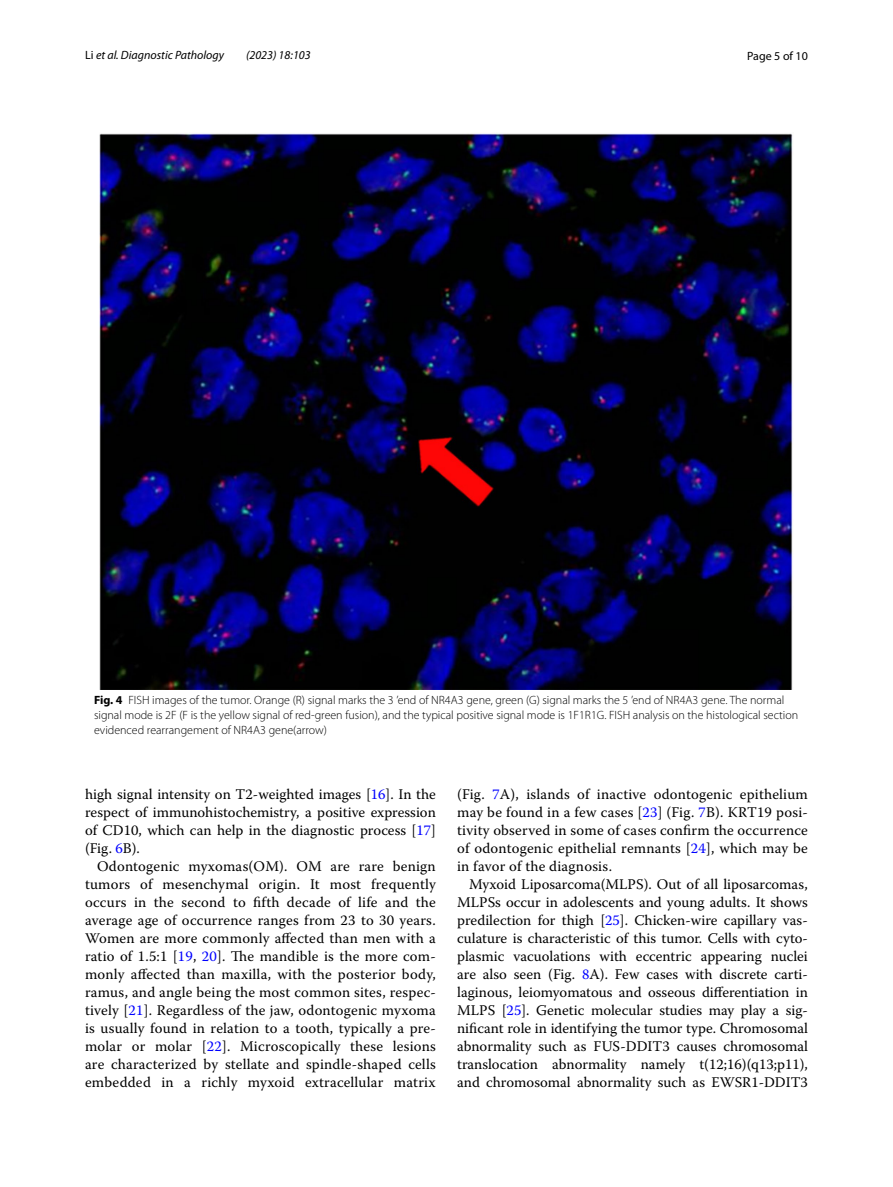
<style>
.page{position:relative;width:893px;height:1187px;background:#fff}
.page>*{position:absolute;margin:0;border:0;box-sizing:border-box;transform-origin:0 0}
.t1{font:14.7px/18px "Warnock Pro";letter-spacing:.005em;color:#000;text-align:justify}
.t2{font:300 12px/15px "Myriad Pro";color:#000}
.t3{font:italic 12px "Myriad Pro";color:#000}
.t4{font:12px "Myriad Pro";color:#000}
.s1{font-style:normal}
.s2{font-weight:700}
.s3{color:#00f}
</style>
<div class="page">
<img style="left:99px;top:133px;width:695px;height:556px">
<p class="t3" style="left:85px;top:48px;width:141px"><span class="s1">Li</span> et al. Diagnostic Pathology</p>
<p class="t3" style="left:246px;top:48px;width:66px">(2023) 18:103</p>
<p class="t4" style="left:747px;top:48px;width:62px">Page 5 of 10</p>
<p class="t2" style="left:94px;top:693px;width:706px"><span class="s2">Fig. 4</span> FISH images of the tumor. Orange (R) signal marks the 3 ’end of NR4A3 gene, green (G) signal marks the 5 ’end of NR4A3 gene. The normal signal mode is 2F (F is the yellow signal of red-green fusion), and the typical positive signal mode is 1F1R1G. FISH analysis on the histological section evidenced rearrangement of NR4A3 gene(arrow)</p>
<p class="t1" style="left:85px;top:785px;width:352px">high signal intensity on T2-weighted images [<span class="s3">16</span>]. In the respect of immunohistochemistry, a positive expression of CD10, which can help in the diagnostic process [<span class="s3">17</span>] (Fig. <span class="s3">6</span>B).</p>
<p class="t1" style="left:85px;top:857px;width:352px;text-indent:12px">Odontogenic myxomas(OM). OM are rare benign tumors of mesenchymal origin. It most frequently occurs in the second to fifth decade of life and the average age of occurrence ranges from 23 to 30 years.<br>Women are more commonly affected than men with a ratio of 1.5:1 [<span class="s3">19</span>, <span class="s3">20</span>]. The mandible is the more com&shy;monly affected than maxilla, with the posterior body, ramus, and angle being the most common sites, respec&shy;tively [<span class="s3">21</span>]. Regardless of the jaw, odontogenic myxoma is usually found in relation to a tooth, typically a pre&shy;molar or molar [<span class="s3">22</span>]. Microscopically these lesions are characterized by stellate and spindle-shaped cells embedded in a richly myxoid extracellular matrix</p>
<p class="t1" style="left:457px;top:785px;width:352px">(Fig. <span class="s3">7</span>A), islands of inactive odontogenic epithelium may be found in a few cases [<span class="s3">23</span>] (Fig. <span class="s3">7</span>B). KRT19 posi&shy;tivity observed in some of cases confirm the occurrence of odontogenic epithelial remnants [<span class="s3">24</span>], which may be in favor of the diagnosis.</p>
<p class="t1" style="left:457px;top:875px;width:352px;text-indent:12px">Myxoid Liposarcoma(MLPS). Out of all liposarcomas, MLPSs occur in adolescents and young adults. It shows predilection for thigh [<span class="s3">25</span>]. Chicken-wire capillary vas&shy;culature is characteristic of this tumor. Cells with cyto&shy;plasmic vacuolations with eccentric appearing nuclei are also seen (Fig. <span class="s3">8</span>A). Few cases with discrete carti&shy;laginous, leiomyomatous and osseous differentiation in MLPS [<span class="s3">25</span>]. Genetic molecular studies may play a sig&shy;nificant role in identifying the tumor type. Chromosomal abnormality such as FUS-DDIT3 causes chromosomal translocation abnormality namely t(12;16)(q13;p11), and chromosomal abnormality such as EWSR1-DDIT3</p>
</div>
